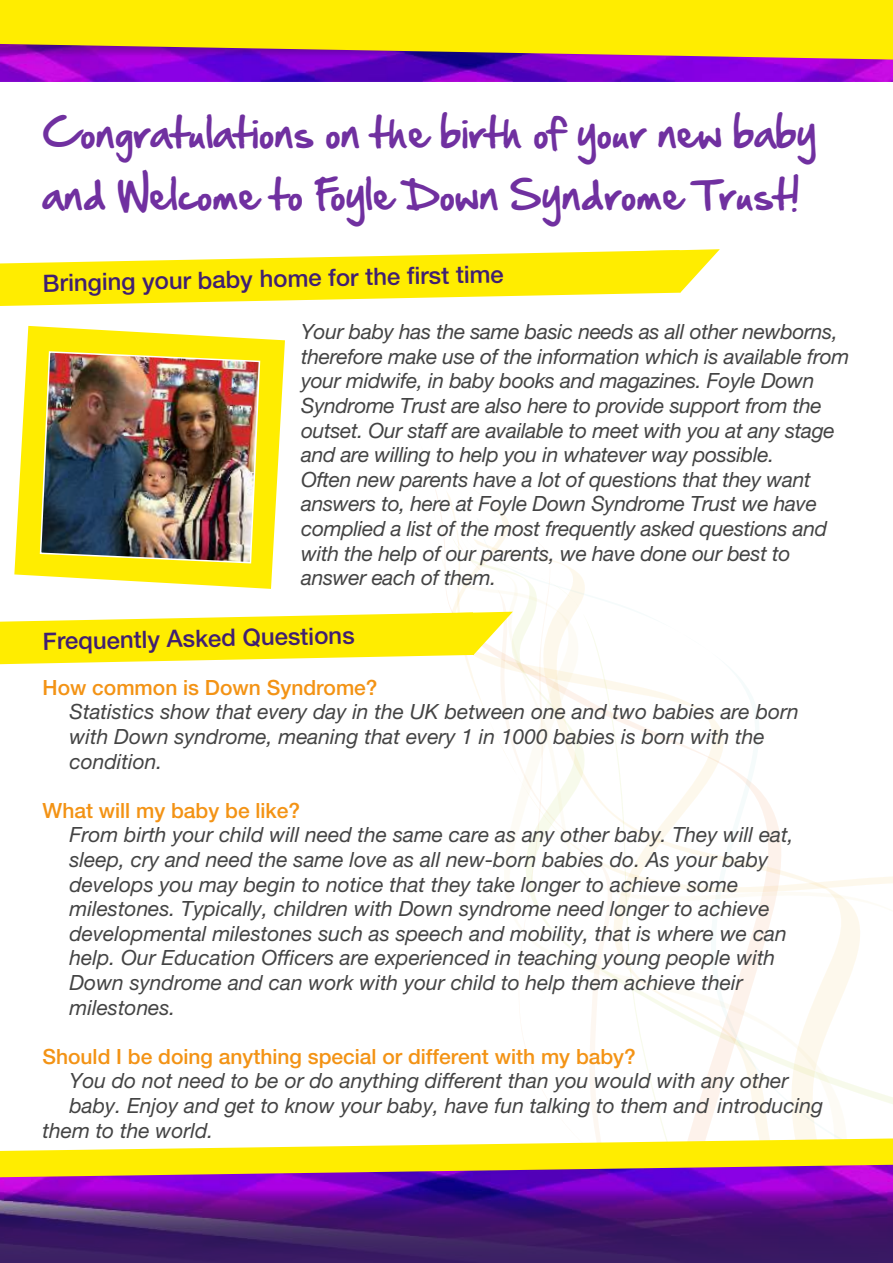
<style>
.page{position:relative;width:893px;height:1263px;background:#fff}
.page>*{position:absolute;margin:0;border:0;box-sizing:border-box;transform-origin:0 0}
.t1{font:36px/61.2px "Hand Of Sean";color:#7030a0}
.t2{font:500 24px "Helvetica Neue LT Std";color:#401f71}
.t3{font:italic 21px/24.6px "Helvetica Neue LT Std";color:#444}
.t4{font:500 21px "Helvetica Neue LT Std";color:#f39315}
</style>
<div class="page">
<svg style="left:446px;top:503px;width:447px;height:634px"></svg>
<svg style="left:0;top:249px;width:720px;height:57px"></svg>
<svg style="left:0;top:612px;width:513px;height:53px"></svg>
<svg style="left:14px;top:326px;width:271px;height:263px;fill:#ffed00"></svg>
<img style="left:39px;top:350px;width:222px;height:214px">
<img style="left:0;top:61px;width:893px;height:21px">
<svg style="left:0;top:0;width:893px;height:61px;background:#eac91d"></svg>
<img style="left:0;top:1179px;width:893px;height:84px">
<svg style="left:0;top:1137px;width:893px;height:42px"></svg>
<h1 class="t1" style="left:43px;top:109px;width:776px">Congratulations on the birth of your new baby and Welcome to Foyle Down Syndrome Trust!</h1>
<p class="t2" style="left:43px;top:274px;width:463px;rotate:-1deg">Bringing your baby home for the first time</p>
<p class="t3" style="left:301px;top:322px;width:550px">Your baby has the same basic needs as all other newborns, therefore make use of the information which is available from your midwife, in baby books and magazines. Foyle Down Syndrome Trust are also here to provide support from the outset. Our staff are available to meet with you at any stage and are willing to help you in whatever way possible.<br>Often new parents have a lot of questions that they want answers to, here at Foyle Down Syndrome Trust we have complied a list of the most frequently asked questions and with the help of our parents, we have done our best to answer each of them.</p>
<p class="t2" style="left:43px;top:632px;width:313px;rotate:-1deg">Frequently Asked Questions</p>
<p class="t4" style="left:43px;top:680px;width:337px">How common is Down Syndrome?</p>
<p class="t3" style="left:70px;top:703px;width:731px">Statistics show that every day in the UK between one and two babies are born with Down syndrome, meaning that every 1 in 1000 babies is born with the condition.</p>
<p class="t4" style="left:43px;top:803px;width:259px">What will my baby be like?</p>
<p class="t3" style="left:70px;top:826px;width:726px">From birth your child will need the same care as any other baby. They will eat, sleep, cry and need the same love as all new-born babies do. As your baby develops you may begin to notice that they take longer to achieve some milestones. Typically, children with Down syndrome need longer to achieve developmental milestones such as speech and mobility, that is where we can help. Our Education Officers are experienced in teaching young people with Down syndrome and can work with your child to help them achieve their milestones.</p>
<p class="t4" style="left:43px;top:1049px;width:595px">Should I be doing anything special or different with my baby?</p>
<p class="t3" style="left:70px;top:1071px;width:720px">You do not need to be or do anything different than you would with any other</p>
<p class="t3" style="left:70px;top:1096px;width:755px">baby. Enjoy and get to know your baby, have fun talking to them and introducing</p>
<p class="t3" style="left:43px;top:1121px;width:172px">them to the world.</p>
</div>
